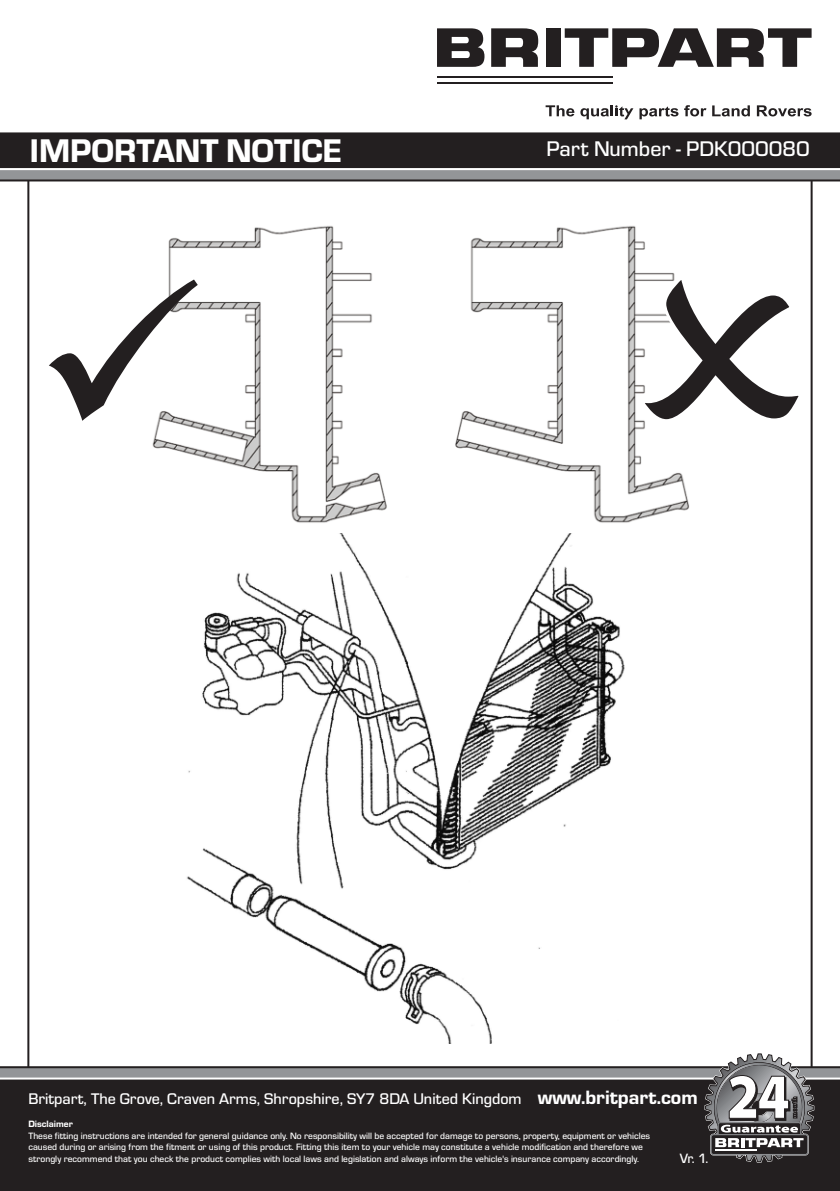
<style>
.page{position:relative;width:840px;height:1191px;background:#fff}
.page>*{position:absolute;margin:0;border:0;box-sizing:border-box;transform-origin:0 0}
.t1{font:34px "Eurostile T Heav";color:#fff}
.t2{font:500 22px "Eurostile T";color:#fff}
.t3{font:500 16px "Eurostile T";color:#fff}
.t4{font:500 14px "Eurostile T";color:#fff}
.t5{font:500 9.6px/11.4px "Eurostile T";color:#fff}
.t6{font:9.6px "Eurostile T Heav";color:#fff}
.s1{font-family:"Eurostile T Heav";font-weight:400;font-size:20px}
</style>
<div class="page">
<hr style="left:27px;top:170px;width:2px;height:928px;background:#231f20">
<hr style="left:810px;top:169px;width:2px;height:927px;background:#231f20">
<div style="left:0;top:1162px;width:839px;height:29px;background:#231f20"></div>
<svg style="left:545px;top:105px;width:29px;height:11px"></svg>
<svg style="left:756px;top:105px;width:55px;height:11px"></svg>
<svg style="left:580px;top:105px;width:53px;height:14px"></svg>
<svg style="left:639px;top:105px;width:110px;height:14px"></svg>
<hr style="left:437px;top:77px;width:175px;height:1px;background:#231f20">
<hr style="left:437px;top:82px;width:175px;height:1px;background:#231f20">
<div style="left:545px;top:28px;width:15px;height:39px;background:#231f20"></div>
<svg style="left:491px;top:28px;width:47px;height:39px"></svg>
<svg style="left:437px;top:28px;width:47px;height:39px;background:#4a4647"></svg>
<svg style="left:564px;top:28px;width:247px;height:39px"></svg>
<svg style="left:0;top:1053px;width:839px;height:109px;background:#535051"></svg>
<svg style="left:0;top:132px;width:839px;height:49px;background:#434042"></svg>
<img style="left:187px;top:533px;width:438px;height:510px">
<img style="left:152px;top:226px;width:537px;height:297px">
<svg style="left:49px;top:279px;width:149px;height:142px"></svg>
<svg style="left:638px;top:274px;width:161px;height:148px"></svg>
<h1 class="t1" style="left:30px;top:130px;width:313px">IMPORTANT NOTICE</h1>
<h2 class="t2" style="left:546px;top:135px;width:265px">Part Number - PDK000080</h2>
<h3 class="t3" style="left:28px;top:1088px;width:670px">Britpart, The Grove, Craven Arms, Shropshire, SY7 8DA United Kingdom <span class="s1">www.britpart.com</span></h3>
<p class="t6" style="left:28px;top:1118px;width:46px">Disclaimer</p>
<p class="t5" style="left:28px;top:1129px;width:623px">These fitting instructions are intended for general guidance only. No responsibility will be accepted for damage to persons, property, equipment or vehicles caused during or arising from the fitment or using of this product. Fitting this item to your vehicle may constitute a vehicle modification and therefore we strongly recommend that you check the product complies with local laws and legislation and always inform the vehicle's insurance company accordingly.</p>
<h3 class="t4" style="left:679px;top:1149px;width:30px">Vr. 1.</h3>
</div>
